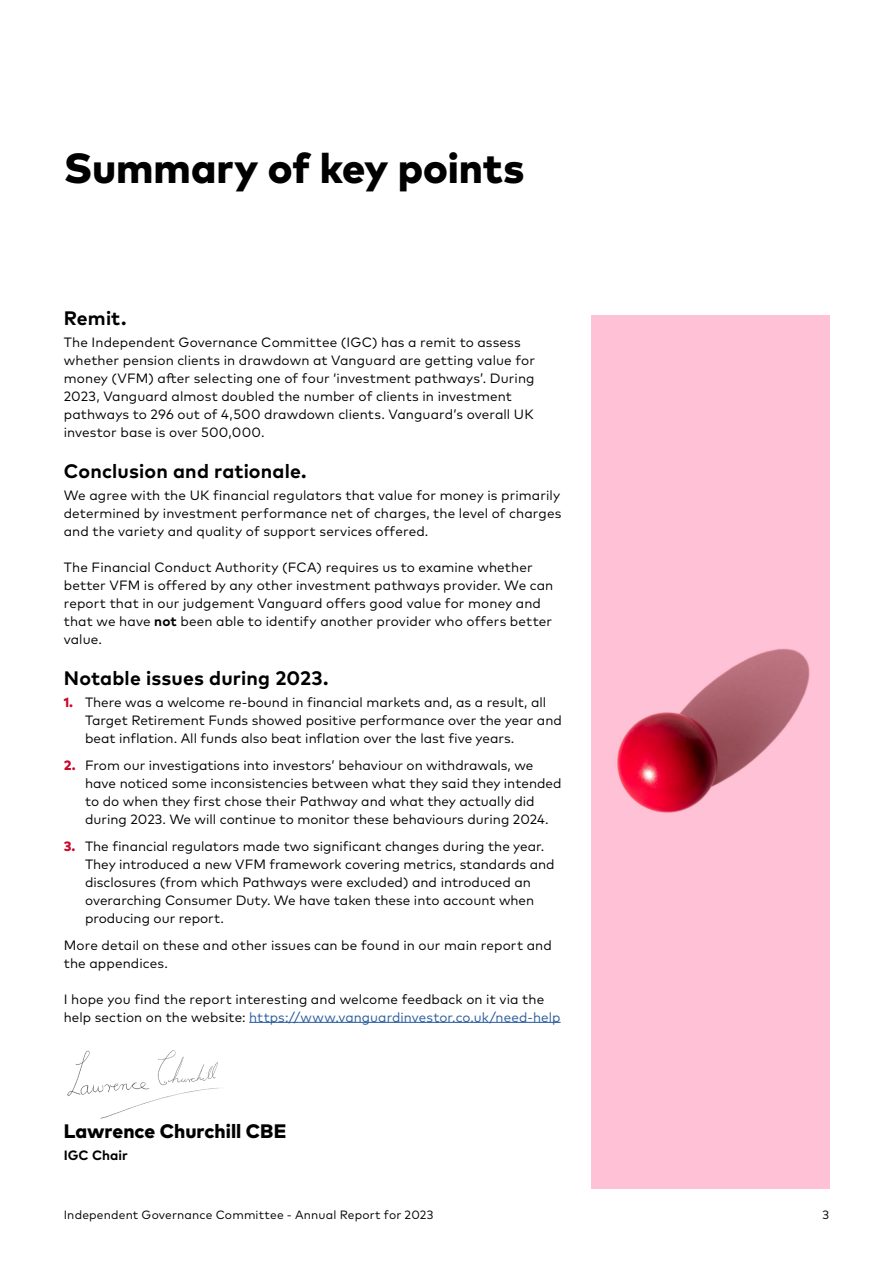
<style>
.page{position:relative;width:893px;height:1263px;background:#fff}
.page>*{position:absolute;margin:0;border:0;box-sizing:border-box;transform-origin:0 0}
.Section_Page_Header{font:800 42px "Mark Pro";color:#000}
.Paragraph_Header_13{font:700 19.5px "Mark Pro";letter-spacing:.01em;color:#000}
.Name{font:800 19.5px "Mark Pro";color:#000}
.Body_text_9_12pt_Reg{font:13.5px/18px "Mark Pro";color:#000}
.Job_title{font:700 13.5px "Mark Pro";color:#000}
.Footer_title__black{font:12px "Mark Pro";letter-spacing:.015em;color:#000}
.Page_Number__black{font:12px "Mark Pro";color:#000}
.s1{font-weight:700}
.s2{font-weight:800;color:#ca0928}
.s3{color:#275b9b}
</style>
<div class="page">
<img style="left:67px;top:1050px;width:152px;height:69px">
<hr style="left:249px;top:1022px;width:312px;height:1px;background:#275b9b">
<svg style="left:591px;top:523px;width:238px;height:450px;background:#f2abc0"></svg>
<p class="Section_Page_Header" style="left:64px;top:136px;width:462px">Summary of key points</p>
<p class="Paragraph_Header_13" style="left:64px;top:303px;width:64px">Remit.</p>
<p class="Body_text_9_12pt_Reg" style="left:64px;top:332px;width:473px">The Independent Governance Committee (IGC) has a remit to assess whether pension clients in drawdown at Vanguard are getting value for money (VFM) after selecting one of four ‘investment pathways’. During 2023, Vanguard almost doubled the number of clients in investment pathways to 296 out of 4,500 drawdown clients. Vanguard’s overall UK investor base is over 500,000.</p>
<p class="Paragraph_Header_13" style="left:64px;top:456px;width:244px">Conclusion and rationale.</p>
<p class="Body_text_9_12pt_Reg" style="left:64px;top:485px;width:499px;text-align:justify">We agree with the UK financial regulators that value for money is primarily determined by investment performance net of charges, the level of charges and the variety and quality of support services offered.</p>
<p class="Body_text_9_12pt_Reg" style="left:64px;top:557px;width:491px">The Financial Conduct Authority (FCA) requires us to examine whether better VFM is offered by any other investment pathways provider. We can report that in our judgement Vanguard offers good value for money and that we have <span class="s1">not</span> been able to identify another provider who offers better value.</p>
<p class="Paragraph_Header_13" style="left:64px;top:663px;width:266px">Notable issues during 2023.</p>
<p class="Body_text_9_12pt_Reg" style="left:85px;top:692px;width:478px;text-indent:-21px"><span class="s2">1.</span> There was a welcome re-bound in financial markets and, as a result, all<br>Target Retirement Funds showed positive performance over the year and beat inflation. All funds also beat inflation over the last five years.</p>
<p class="Body_text_9_12pt_Reg" style="left:85px;top:755px;width:478px;text-indent:-21px"><span class="s2">2.</span> From our investigations into investors’ behaviour on withdrawals, we have noticed some inconsistencies between what they said they intended to do when they first chose their Pathway and what they actually did during 2023. We will continue to monitor these behaviours during 2024.</p>
<p class="Body_text_9_12pt_Reg" style="left:85px;top:836px;width:471px;text-indent:-21px"><span class="s2">3.</span> The financial regulators made two significant changes during the year.<br>They introduced a new VFM framework covering metrics, standards and disclosures (from which Pathways were excluded) and introduced an overarching Consumer Duty. We have taken these into account when producing our report.</p>
<p class="Body_text_9_12pt_Reg" style="left:64px;top:935px;width:490px">More detail on these and other issues can be found in our main report and the appendices.</p>
<p class="Body_text_9_12pt_Reg" style="left:64px;top:990px;width:498px;line-height:17.2px">I hope you find the report interesting and welcome feedback on it via the help section on the website: <span class="s3">https://www.vanguardinvestor.co.uk/need-help</span></p>
<p class="Name" style="left:64px;top:1116px;width:224px">Lawrence Churchill CBE</p>
<p class="Job_title" style="left:64px;top:1145px;width:66px">IGC Chair</p>
<p class="Footer_title__black" style="left:64px;top:1206px;width:371px">Independent Governance Committee - Annual Report for 2023</p>
<p class="Page_Number__black" style="left:822px;top:1205px;width:8px">3</p>
</div>
